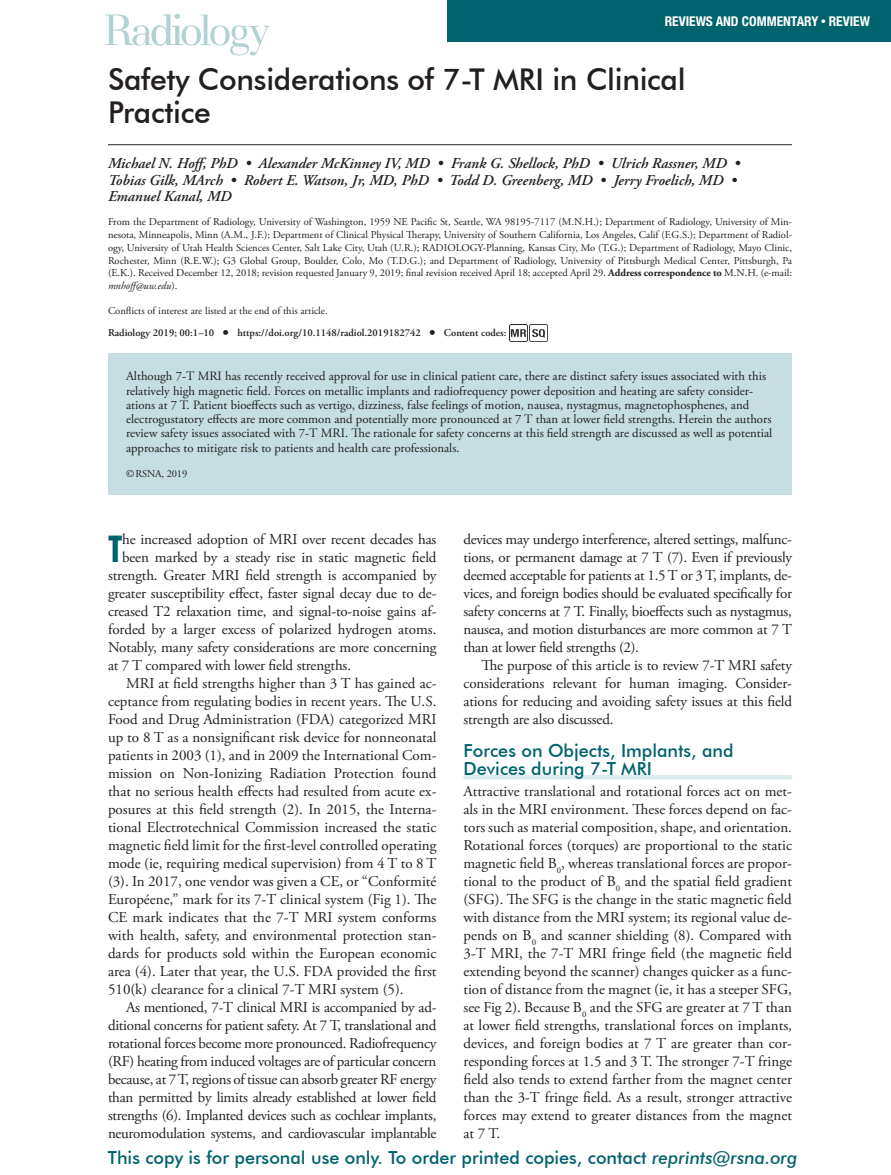
<style>
.page{position:relative;width:891px;height:1175px;background:#fff}
.page>*{position:absolute;margin:0;border:0;box-sizing:border-box;transform-origin:0 0}
.t1{font:700 condensed 34.95px "Futura";color:#00636d}
.t2{font:500 30px/33px "Futura BT";letter-spacing:-.01em;color:#231f20}
.t3{font:500 18px/18px "Futura BT";color:#00636d}
.t4{font:15px/18px "Adobe Garamond Pro";letter-spacing:-.01em;color:#231f20;text-align:justify}
.t5{font:italic 600 15px/16.5px "Adobe Garamond Pro";color:#231f20}
.t6{font:700 condensed 13.5px "Helvetica Neue";color:#fff}
.t7{font:12.75px/14.2px "Adobe Garamond Pro";color:#231f20}
.t8{font:10.5px/12.8px "Adobe Garamond Pro";color:#231f20;text-align:justify}
.t9{font:600 10.5px/22.5px "Adobe Garamond Pro";color:#231f20}
.s1{font-size:10.5px}
.s2{font-weight:700}
.s3{font-style:italic}
.s4{font-weight:400}
.s5{font-size:16.5px}
</style>
<div class="page">
<div style="left:447px;top:0;width:444px;height:42px;background:#00636d"></div>
<hr style="left:464px;top:775px;width:328px;height:4px;background:#dceaec">
<hr style="left:108px;top:144px;width:684px;height:1px;background:#231f20">
<img style="left:509px;top:325px;width:18px;height:16px">
<img style="left:530px;top:325px;width:18px;height:16px">
<div style="left:108px;top:353px;width:684px;height:142px;background:#c6dee1"></div>
<svg style="left:105px;top:14px;width:165px;height:42px"></svg>
<p class="t6" style="left:665px;top:13px;width:207px">REVIEWS AND COMMENTARY <span class="s1">•</span> REVIEW</p>
<h2 class="t2" style="left:108px;top:63px;width:579px">Safety Considerations of 7-T MRI in Clinical<br>Practice</h2>
<p class="t5" style="left:108px;top:156px;width:634px">Michael N. Hoff, PhD • Alexander McKinney IV, MD • Frank G. Shellock, PhD • Ulrich Rassner, MD •<br>Tobias Gilk, MArch • Robert E. Watson, Jr, MD, PhD • Todd D. Greenberg, MD • Jerry Froelich, MD •<br>Emanuel Kanal, MD</p>
<p class="t8" style="left:108px;top:216px;width:686px">From the Department of Radiology, University of Washington, 1959 NE Pacific St, Seattle, WA 98195-7117 (M.N.H.); Department of Radiology, University of Min&shy;nesota, Minneapolis, Minn (A.M., J.F.); Department of Clinical Physical Therapy, University of Southern California, Los Angeles, Calif (F.G.S.); Department of Radiol&shy;ogy, University of Utah Health Sciences Center, Salt Lake City, Utah (U.R.); RADIOLOGY-Planning, Kansas City, Mo (T.G.); Department of Radiology, Mayo Clinic, Rochester, Minn (R.E.W.); G3 Global Group, Boulder, Colo, Mo (T.D.G.); and Department of Radiology, University of Pittsburgh Medical Center, Pittsburgh, Pa (E.K.). Received December 12, 2018; revision requested January 9, 2019; final revision received April 18; accepted April 29. <span class="s2">Address correspondence to</span> M.N.H. (e-mail: <span class="s3">mnhoff@uw.edu</span>).</p>
<p class="t9" style="left:108px;top:299px;width:400px"><span class="s4">Conflicts of interest are listed at the end of this article.<br></span>Radiology 2019; 00:1–10 <span class="s5">•</span> https://doi.org/10.1148/radiol.2019182742 <span class="s5">•</span> Content codes:</p>
<p class="t7" style="left:126px;top:370px;width:648px">Although 7-T MRI has recently received approval for use in clinical patient care, there are distinct safety issues associated with this relatively high magnetic field. Forces on metallic implants and radiofrequency power deposition and heating are safety consider&shy;ations at 7 T. Patient bioeffects such as vertigo, dizziness, false feelings of motion, nausea, nystagmus, magnetophosphenes, and electrogustatory effects are more common and potentially more pronounced at 7 T than at lower field strengths. Herein the authors review safety issues associated with 7-T MRI. The rationale for safety concerns at this field strength are discussed as well as potential approaches to mitigate risk to patients and health care professionals.</p>
<p class="t8" style="left:126px;top:467px;width:63px">©RSNA, 2019</p>
<h1 class="t1" style="left:108px;top:526px;width:16px">T</h1>
<p class="t4" style="left:122px;top:530px;width:316px">he increased adoption of MRI over recent decades has</p>
<p class="t4" style="left:122px;top:548px;width:316px">been marked by a steady rise in static magnetic field</p>
<p class="t4" style="left:108px;top:566px;width:330px">strength. Greater MRI field strength is accompanied by</p>
<p class="t4" style="left:108px;top:584px;width:330px">greater susceptibility effect, faster signal decay due to de-</p>
<p class="t4" style="left:108px;top:602px;width:330px">creased T2 relaxation time, and signal-to-noise gains af-</p>
<p class="t4" style="left:108px;top:620px;width:330px">forded by a larger excess of polarized hydrogen atoms.</p>
<p class="t4" style="left:108px;top:638px;width:330px">Notably, many safety considerations are more concerning</p>
<p class="t4" style="left:108px;top:656px;width:245px">at 7 T compared with lower field strengths.</p>
<p class="t4" style="left:126px;top:674px;width:312px">MRI at field strengths higher than 3 T has gained ac-</p>
<p class="t4" style="left:108px;top:692px;width:330px">ceptance from regulating bodies in recent years. The U.S.</p>
<p class="t4" style="left:108px;top:710px;width:330px">Food and Drug Administration (FDA) categorized MRI</p>
<p class="t4" style="left:108px;top:728px;width:330px">up to 8 T as a nonsignificant risk device for nonneonatal</p>
<p class="t4" style="left:108px;top:746px;width:330px">patients in 2003 (1), and in 2009 the International Com-</p>
<p class="t4" style="left:108px;top:764px;width:330px">mission on Non-Ionizing Radiation Protection found</p>
<p class="t4" style="left:108px;top:782px;width:330px">that no serious health effects had resulted from acute ex-</p>
<p class="t4" style="left:108px;top:800px;width:330px">posures at this field strength (2). In 2015, the Interna-</p>
<p class="t4" style="left:108px;top:818px;width:330px">tional Electrotechnical Commission increased the static</p>
<p class="t4" style="left:108px;top:836px;width:330px">magnetic field limit for the first-level controlled operating</p>
<p class="t4" style="left:108px;top:854px;width:330px">mode (ie, requiring medical supervision) from 4 T to 8 T</p>
<p class="t4" style="left:108px;top:872px;width:330px">(3). In 2017, one vendor was given a CE, or “Conformité</p>
<p class="t4" style="left:108px;top:890px;width:330px">Européene,” mark for its 7-T clinical system (Fig 1). The</p>
<p class="t4" style="left:108px;top:908px;width:330px">CE mark indicates that the 7-T MRI system conforms</p>
<p class="t4" style="left:108px;top:926px;width:330px">with health, safety, and environmental protection stan-</p>
<p class="t4" style="left:108px;top:944px;width:330px">dards for products sold within the European economic</p>
<p class="t4" style="left:108px;top:962px;width:330px">area (4). Later that year, the U.S. FDA provided the first</p>
<p class="t4" style="left:108px;top:980px;width:297px">510(k) clearance for a clinical 7-T MRI system (5).</p>
<p class="t4" style="left:126px;top:998px;width:312px">As mentioned, 7-T clinical MRI is accompanied by ad-</p>
<p class="t4" style="left:108px;top:1016px;width:330px">ditional concerns for patient safety. At 7 T, translational and</p>
<p class="t4" style="left:108px;top:1034px;width:330px">rotational forces become more pronounced. Radiofrequency</p>
<p class="t4" style="left:108px;top:1052px;width:330px">(RF) heating from induced voltages are of particular concern</p>
<p class="t4" style="left:108px;top:1070px;width:330px">because, at 7 T, regions of tissue can absorb greater RF energy</p>
<p class="t4" style="left:108px;top:1088px;width:330px">than permitted by limits already established at lower field</p>
<p class="t4" style="left:108px;top:1106px;width:330px">strengths (6). Implanted devices such as cochlear implants,</p>
<p class="t4" style="left:108px;top:1124px;width:330px">neuromodulation systems, and cardiovascular implantable</p>
<p class="t4" style="left:464px;top:530px;width:330px">devices may undergo interference, altered settings, malfunc&shy;tions, or permanent damage at 7 T (7). Even if previously deemed acceptable for patients at 1.5 T or 3 T, implants, de&shy;vices, and foreign bodies should be evaluated specifically for safety concerns at 7 T. Finally, bioeffects such as nystagmus, nausea, and motion disturbances are more common at 7 T than at lower field strengths (2).</p>
<p class="t4" style="left:464px;top:656px;width:330px;text-indent:18px">The purpose of this article is to review 7-T MRI safety considerations relevant for human imaging. Consider&shy;ations for reducing and avoiding safety issues at this field strength are also discussed.</p>
<p class="t3" style="left:464px;top:741px;width:272px">Forces on Objects, Implants, and<br>Devices during 7-T MRI</p>
<p class="t4" style="left:463px;top:782px;width:330px">Attractive translational and rotational forces act on met&shy;als in the MRI environment. These forces depend on fac&shy;tors such as material composition, shape, and orientation.<br>Rotational forces (torques) are proportional to the static magnetic field B<sub>0</sub>, whereas translational forces are propor&shy;tional to the product of B<sub>0</sub> and the spatial field gradient (SFG). The SFG is the change in the static magnetic field with distance from the MRI system; its regional value de&shy;pends on B<sub>0</sub> and scanner shielding (8). Compared with 3-T MRI, the 7-T MRI fringe field (the magnetic field extending beyond the scanner) changes quicker as a func&shy;tion of distance from the magnet (ie, it has a steeper SFG, see Fig 2). Because B<sub>0</sub> and the SFG are greater at 7 T than at lower field strengths, translational forces on implants, devices, and foreign bodies at 7 T are greater than cor&shy;responding forces at 1.5 and 3 T. The stronger 7-T fringe field also tends to extend farther from the magnet center than the 3-T fringe field. As a result, stronger attractive forces may extend to greater distances from the magnet at 7 T.</p>
<p class="t3" style="left:108px;top:1148px;width:691px">This copy is for personal use only. To order printed copies, contact <span class="s3">reprints@rsna.org</span></p>
</div>
